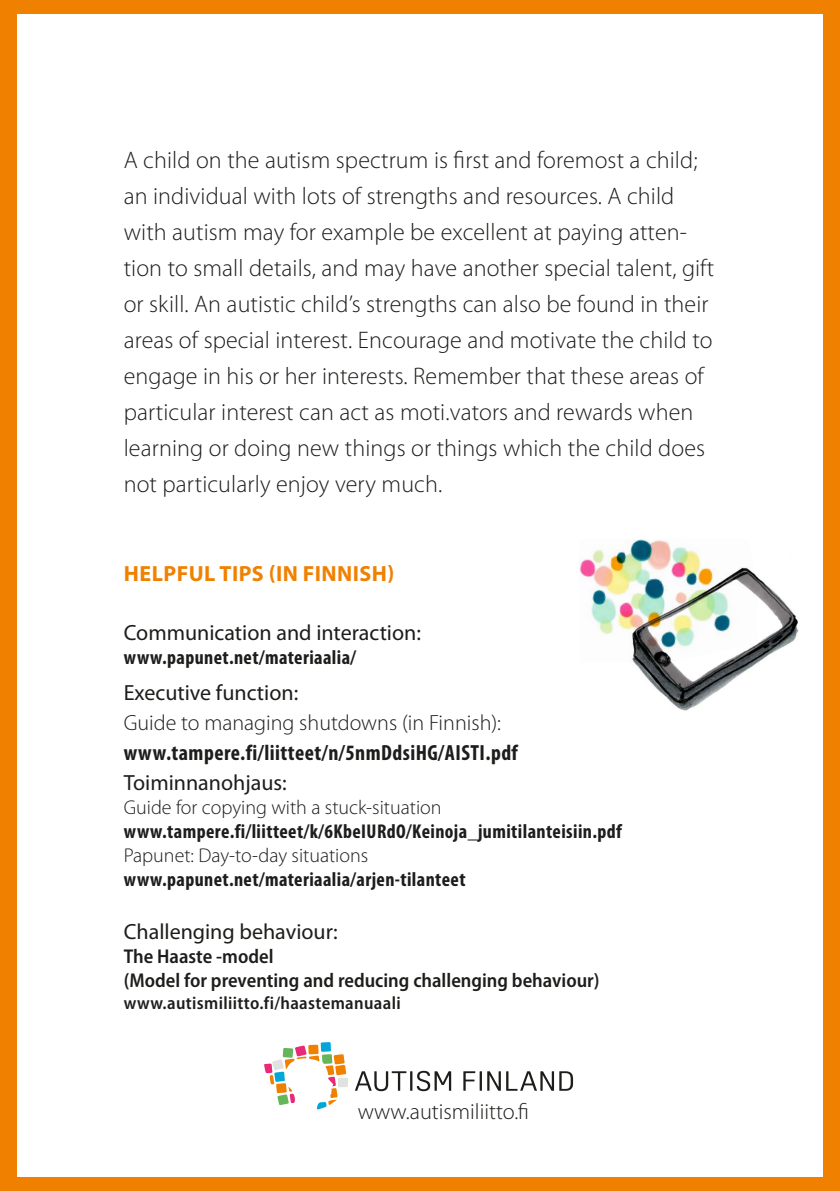
<style>
.page{position:relative;width:840px;height:1191px;background:#fff}
.page>*{position:absolute;margin:0;border:0;box-sizing:border-box;transform-origin:0 0}
.Ingressi_P{font:300 24px/36px "Myriad Pro";letter-spacing:.005em;color:#1d1d1b}
.t1{font:300 22.4px "Myriad Pro";color:#1d1d1b}
._3_OTSIKKO_H3{font:22px "Myriad Pro";color:#1d1d1b}
._3_OTSIKKO_H3-2{font:700 condensed 22px "Myriad Pro";letter-spacing:.02em;color:#1d1d1b}
._3_OTSIKKO_H3-3{font:300 22px "Myriad Pro";color:#1d1d1b}
._2_OTSIKKO_H2{font:700 22px "Myriad Pro";letter-spacing:.02em;color:#f08100}
.netti_P{font:700 condensed 20px "Myriad Pro";letter-spacing:.02em;color:#1d1d1b}
.netti_P-2{font:600 semi-condensed 20px/24px "Myriad Pro";color:#1d1d1b}
.netti_P-3{font:300 20px "Myriad Pro";color:#1d1d1b}
.netti_P-4{font:600 semi-condensed 18px "Myriad Pro";letter-spacing:.02em;color:#1d1d1b}
</style>
<div class="page">
<div style="left:0;top:0;width:839px;height:1191px;background:#f08100"></div>
<div style="left:17px;top:14px;width:805px;height:1162px;background:#fff"></div>
<img style="left:633px;top:575px;width:166px;height:136px">
<img style="left:579px;top:539px;width:177px;height:123px">
<svg style="left:355px;top:1070px;width:96px;height:21px"></svg>
<svg style="left:463px;top:1071px;width:18px;height:19px"></svg>
<svg style="left:487px;top:1071px;width:13px;height:19px"></svg>
<svg style="left:506px;top:1071px;width:47px;height:19px"></svg>
<svg style="left:559px;top:1071px;width:13px;height:19px"></svg>
<div style="left:320px;top:1042px;width:11px;height:9px;background:#00a7d7"></div>
<svg style="left:264px;top:1045px;width:84px;height:64px"></svg>
<div style="left:308px;top:1044px;width:10px;height:10px;background:#f08100"></div>
<p class="Ingressi_P" style="left:124px;top:142px;width:591px">A child on the autism spectrum is first and foremost a child; an individual with lots of strengths and resources. A child with autism may for example be excellent at paying atten&shy;tion to small details, and may have another special talent, gift or skill. An autistic child’s strengths can also be found in their areas of special interest. Encourage and motivate the child to engage in his or her interests. Remember that these areas of particular interest can act as moti.vators and rewards when learning or doing new things or things which the child does not particularly enjoy very much.</p>
<h2 class="_2_OTSIKKO_H2" style="left:124px;top:559px;width:272px">HELPFUL TIPS (IN FINNISH)</h2>
<h3 class="_3_OTSIKKO_H3" style="left:124px;top:619px;width:298px">Communication and interaction:</h3>
<h4 class="netti_P" style="left:124px;top:645px;width:234px">www.papunet.net/materiaalia/</h4>
<h3 class="_3_OTSIKKO_H3" style="left:124px;top:679px;width:176px">Executive function:</h3>
<h3 class="_3_OTSIKKO_H3-3" style="left:124px;top:709px;width:378px">Guide to managing shutdowns (in Finnish):</h3>
<h3 class="_3_OTSIKKO_H3-2" style="left:124px;top:739px;width:395px">www.tampere.fi/liitteet/n/5nmDdsiHG/AISTI.pdf</h3>
<h3 class="_3_OTSIKKO_H3" style="left:124px;top:769px;width:164px">Toiminnanohjaus:</h3>
<h4 class="netti_P-3" style="left:124px;top:795px;width:319px">Guide for copying with a stuck-situation</h4>
<h4 class="netti_P" style="left:124px;top:818px;width:499px">www.tampere.fi/liitteet/k/6KbeIURdO/Keinoja_jumitilanteisiin.pdf</h4>
<h4 class="netti_P-3" style="left:124px;top:843px;width:246px">Papunet: Day-to-day situations</h4>
<h4 class="netti_P" style="left:124px;top:866px;width:343px">www.papunet.net/materiaalia/arjen-tilanteet</h4>
<h3 class="_3_OTSIKKO_H3" style="left:124px;top:918px;width:215px">Challenging behaviour:</h3>
<h4 class="netti_P-2" style="left:124px;top:944px;width:477px">The Haaste -model<br>(Model for preventing and reducing challenging behaviour)</h4>
<h4 class="netti_P-4" style="left:124px;top:992px;width:278px">www.autismiliitto.fi/haastemanuaali</h4>
<p class="t1" style="left:357px;top:1098px;width:173px">www.autismiliitto.fi</p>
</div>
